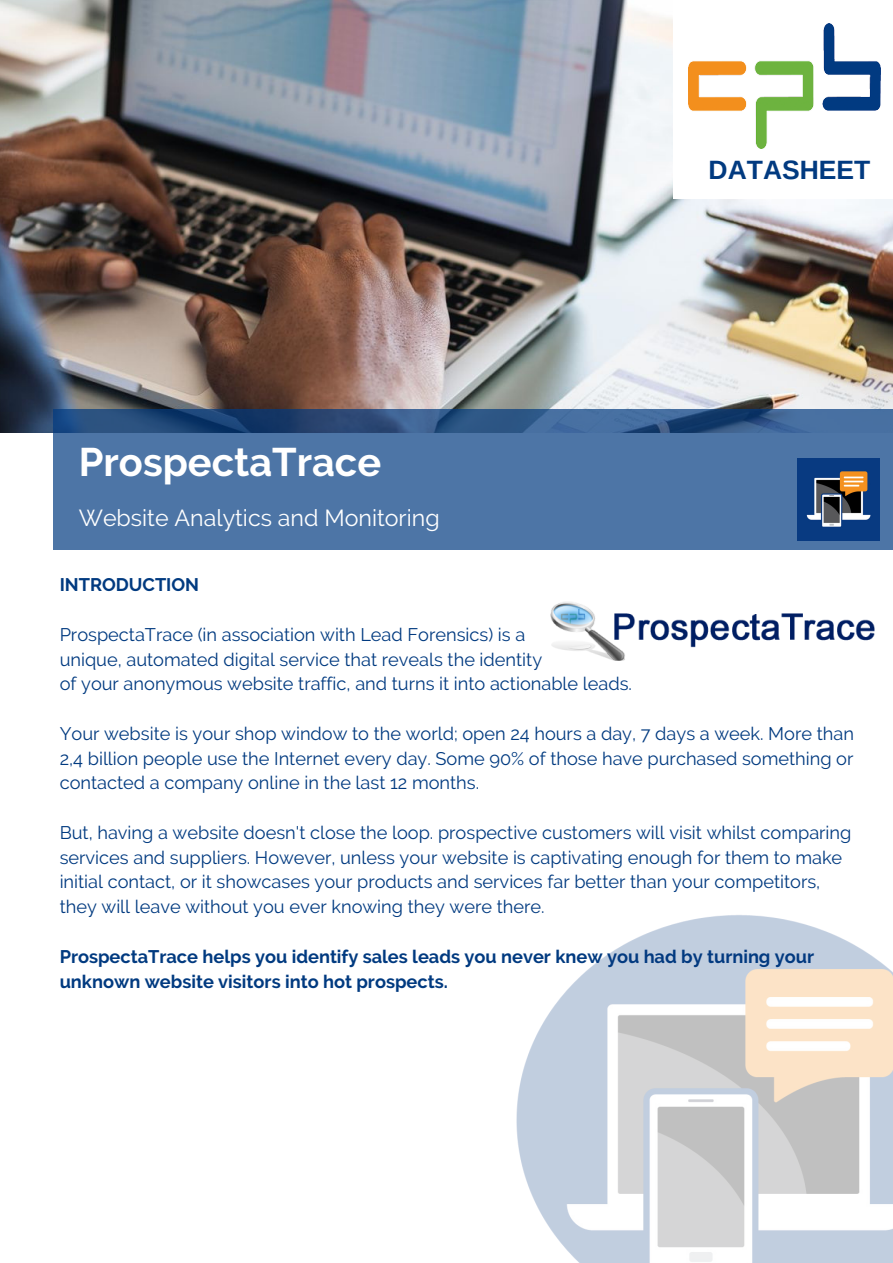
<style>
.page{position:relative;width:893px;height:1263px;background:#fff}
.page>*{position:absolute;margin:0;border:0;box-sizing:border-box;transform-origin:0 0}
.t1{font:700 39.75px "Raleway";color:#fff}
.t2{font:700 26.55px "Arimo";color:#013a80}
.t3{font:23.25px "Raleway";color:#fff}
.t4{font:18.15px/24.8px "Raleway";color:#013a80}
.t5{font:700 18.15px/24.8px "Raleway";color:#013a80}
</style>
<div class="page">
<img style="left:0;top:0;width:893px;height:432px">
<div style="left:673px;top:0;width:220px;height:198px;background:#fff"></div>
<img style="left:688px;top:24px;width:192px;height:125px">
<svg style="left:53px;top:409px;width:840px;height:140px;background:#476e9f"></svg>
<img style="left:516px;top:915px;width:377px;height:348px">
<img style="left:797px;top:458px;width:82px;height:82px">
<img style="left:550px;top:602px;width:325px;height:59px">
<h1 class="t1" style="left:79px;top:439px;width:304px">ProspectaTrace</h1>
<p class="t3" style="left:79px;top:504px;width:362px">Website Analytics and Monitoring</p>
<h2 class="t2" style="left:709px;top:155px;width:163px">DATASHEET</h2>
<p class="t5" style="left:60px;top:572px;width:141px">INTRODUCTION</p>
<p class="t4" style="left:60px;top:622px;width:574px">ProspectaTrace (in association with Lead Forensics) is a<br>unique, automated digital service that reveals the identity<br>of your anonymous website traffic, and turns it into actionable leads.</p>
<p class="t4" style="left:60px;top:721px;width:796px;text-align:justify">Your website is your shop window to the world; open 24 hours a day, 7 days a week. More than 2,4 billion people use the Internet every day. Some 90% of those have purchased something or contacted a company online in the last 12 months.</p>
<p class="t4" style="left:60px;top:820px;width:793px">But, having a website doesn't close the loop. prospective customers will visit whilst comparing services and suppliers. However, unless your website is captivating enough for them to make initial contact, or it showcases your products and services far better than your competitors, they will leave without you ever knowing they were there.</p>
<p class="t5" style="left:60px;top:944px;width:756px">ProspectaTrace helps you identify sales leads you never knew you had by turning your unknown website visitors into hot prospects.</p>
</div>
